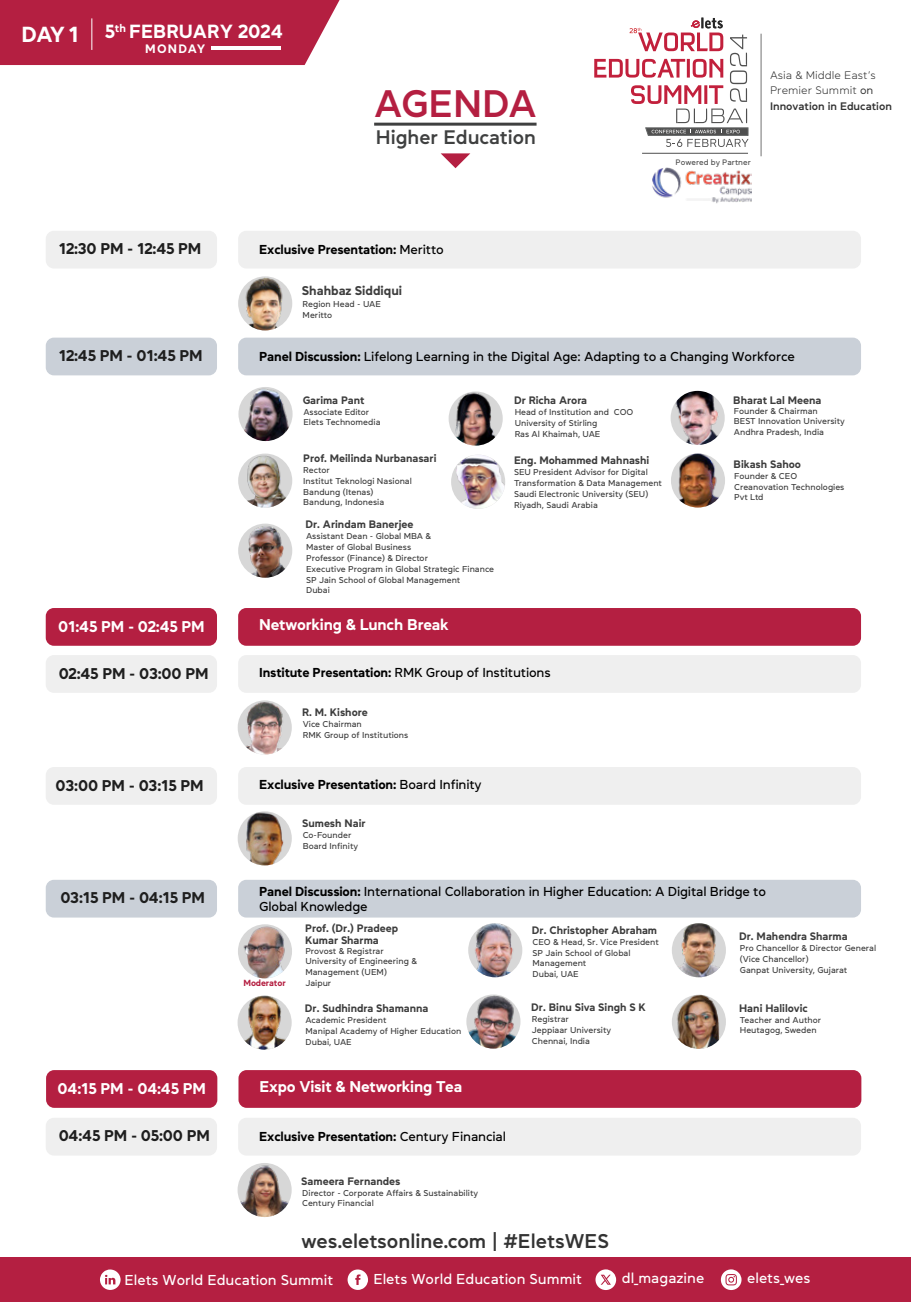
<style>
.page{position:relative;width:911px;height:1302px;background:#fff}
.page>*{position:absolute;margin:0;border:0;box-sizing:border-box;transform-origin:0 0}
.t1{font:600 38.25px "Daikon";color:#b41f41}
.t2{font:700 21.75px "Daikon";color:#fff}
.t3{font:600 19.8px "Daikon";color:#333}
.t4{font:600 19.5px "Daikon";color:#3f4040}
.t5{font:700 19.05px "Daikon";color:#fff}
.t6{font:700 15.6px "Daikon";letter-spacing:-.015em;color:#1e1e1e}
.t7{font:700 15.6px "Daikon";letter-spacing:-.015em;color:#fff}
.t8{font:500 14.4px "Daikon";color:#fff}
.t9{font:500 12.9px/15.5px "Daikon";letter-spacing:-.015em;color:#000}
.t10{font:700 12.9px "Daikon";letter-spacing:-.015em;color:#000}
.t11{font:700 12.75px "Daikon";color:#3d3d3d}
.t12{font:700 12.15px "Daikon";letter-spacing:.1em;color:#fff}
.t13{font:300 10.95px/15.8px "Daikon";color:#303030}
.t14{font:700 10.8px/12px "Daikon";color:#3d3d3d}
.t15{font:700 8.85px "Daikon";letter-spacing:-.015em;color:#b41f41}
.t16{font:500 8.55px/10.8px "Daikon";color:#3d3d3d}
.t17{font:500 7.95px "Daikon";color:#4f4f4f}
.s1{font-weight:500}
.s2{font-weight:400}
.s3{font-weight:600}
.s4{font-weight:700}
</style>
<div class="page">
<div style="left:238px;top:1070px;width:623px;height:38px;background:#b41f41;border-radius:8px"></div>
<div style="left:46px;top:1070px;width:171px;height:38px;background:#b41f41;border-radius:8px"></div>
<div style="left:0;top:0;width:340px;height:65px;background:#b41f41"></div>
<hr style="left:211px;top:47px;width:69px;height:3px;background:#fff">
<hr style="left:91px;top:18px;width:1px;height:32px;background:#fff">
<div style="left:238px;top:231px;width:623px;height:38px;background:#efefef;border-radius:8px"></div>
<div style="left:238px;top:608px;width:623px;height:38px;background:#b41f41;border-radius:8px"></div>
<div style="left:46px;top:608px;width:171px;height:38px;background:#b41f41;border-radius:8px"></div>
<div style="left:46px;top:231px;width:171px;height:38px;background:#efefef;border-radius:8px"></div>
<img style="left:238px;top:276px;width:54px;height:54px;border-radius:27px">
<div style="left:238px;top:338px;width:623px;height:37px;background:#cad0d8;border-radius:8px"></div>
<div style="left:46px;top:338px;width:171px;height:37px;background:#cad0d8;border-radius:8px"></div>
<img style="left:670px;top:391px;width:55px;height:54px;border-radius:27px">
<img style="left:238px;top:454px;width:54px;height:54px">
<img style="left:238px;top:702px;width:54px;height:53px">
<img style="left:238px;top:811px;width:54px;height:54px;border-radius:27px">
<img style="left:449px;top:391px;width:54px;height:55px;border-radius:27px">
<img style="left:238px;top:387px;width:54px;height:54px;border-radius:27px">
<img style="left:451px;top:455px;width:54px;height:54px;border-radius:27px">
<img style="left:671px;top:453px;width:54px;height:55px;border-radius:27px">
<div style="left:238px;top:655px;width:623px;height:38px;background:#efefef;border-radius:8px"></div>
<div style="left:46px;top:655px;width:171px;height:38px;background:#efefef;border-radius:8px"></div>
<div style="left:238px;top:767px;width:623px;height:38px;background:#efefef;border-radius:8px"></div>
<div style="left:46px;top:767px;width:171px;height:38px;background:#efefef;border-radius:8px"></div>
<div style="left:238px;top:1118px;width:623px;height:37px;background:#efefef;border-radius:8px"></div>
<div style="left:46px;top:1118px;width:171px;height:37px;background:#efefef;border-radius:8px"></div>
<svg style="left:441px;top:153px;width:29px;height:15px"></svg>
<hr style="left:374px;top:123px;width:162px;height:3px;background:#3f4040">
<hr style="left:761px;top:34px;width:1px;height:122px;background:#727272">
<svg style="left:594px;top:18px;width:154px;height:129px"></svg>
<img style="left:652px;top:168px;width:100px;height:36px">
<hr style="left:642px;top:153px;width:106px;height:1px;background:#4f4f4f">
<div style="left:238px;top:880px;width:623px;height:38px;background:#cad0d8;border-radius:8px"></div>
<div style="left:46px;top:880px;width:171px;height:38px;background:#cad0d8;border-radius:8px"></div>
<img style="left:672px;top:923px;width:54px;height:54px;border-radius:27px">
<img style="left:672px;top:995px;width:54px;height:54px;border-radius:27px">
<img style="left:468px;top:923px;width:54px;height:54px;border-radius:27px">
<img style="left:238px;top:925px;width:54px;height:53px">
<img style="left:466px;top:994px;width:54px;height:55px;border-radius:27px">
<img style="left:238px;top:996px;width:54px;height:54px;border-radius:27px">
<img style="left:238px;top:1163px;width:54px;height:54px;border-radius:27px">
<img style="left:238px;top:524px;width:54px;height:54px;border-radius:27px">
<div style="left:0;top:1258px;width:911px;height:44px;background:#b41f41"></div>
<svg style="left:100px;top:1269px;width:21px;height:21px"></svg>
<svg style="left:347px;top:1269px;width:21px;height:21px"></svg>
<svg style="left:721px;top:1269px;width:20px;height:21px"></svg>
<svg style="left:595px;top:1269px;width:21px;height:21px"></svg>
<h2 class="t2" style="left:22px;top:19px;width:59px">DAY 1</h2>
<h3 class="t5" style="left:105px;top:19px;width:180px">5<sup>th</sup> FEBRUARY 2024</h3>
<h3 class="t12" style="left:145px;top:40px;width:62px">MONDAY</h3>
<h1 class="t1" style="left:374px;top:77px;width:164px">AGENDA</h1>
<h3 class="t4" style="left:376px;top:123px;width:162px">Higher Education</h3>
<h3 class="t6" style="left:59px;top:238px;width:144px">12:30 PM - 12:45 PM</h3>
<h3 class="t10" style="left:259px;top:241px;width:186px">Exclusive Presentation: <span class="s1">Meritto</span></h3>
<h3 class="t11" style="left:302px;top:282px;width:102px">Shahbaz Siddiqui</h3>
<p class="t16" style="left:303px;top:298px;width:80px">Region Head - UAE<br>Meritto</p>
<p class="t17" style="left:675px;top:157px;width:77px">Powered by Partner</p>
<p class="t13" style="left:770px;top:67px;width:123px">Asia &amp; Middle East’s<br>Premier Summit <span class="s2">on<br></span><span class="s3">Innovation in Education</span></p>
<h3 class="t6" style="left:59px;top:345px;width:145px">12:45 PM - 01:45 PM</h3>
<h3 class="t9" style="left:259px;top:348px;width:537px"><span class="s4">Panel Discussion:</span> Lifelong Learning in the Digital Age: Adapting to a Changing Workforce</h3>
<p class="t14" style="left:733px;top:394px;width:90px">Bharat Lal Meena</p>
<p class="t16" style="left:734px;top:405px;width:112px">Founder &amp; Chairman<br>BEST Innovation University<br>Andhra Pradesh, India</p>
<p class="t14" style="left:303px;top:452px;width:135px">Prof. Meilinda Nurbanasari</p>
<p class="t16" style="left:303px;top:464px;width:110px">Rector<br>Institut Teknologi Nasional<br>Bandung (Itenas)<br>Bandung, Indonesia</p>
<p class="t14" style="left:303px;top:393px;width:63px">Garima Pant</p>
<p class="t16" style="left:303px;top:406px;width:79px">Associate Editor<br>Elets Technomedia</p>
<p class="t14" style="left:514px;top:394px;width:75px">Dr Richa Arora</p>
<p class="t16" style="left:515px;top:406px;width:120px">Head of Institution and COO<br>University of Stirling<br>Ras Al Khaimah, UAE</p>
<p class="t14" style="left:514px;top:454px;width:137px">Eng. Mohammed Mahnashi</p>
<p class="t16" style="left:514px;top:466px;width:150px">SEU President Advisor for Digital<br>Transformation &amp; Data Management<br>Saudi Electronic University (SEU)<br>Riyadh, Saudi Arabia</p>
<p class="t14" style="left:733px;top:457px;width:69px">Bikash Sahoo</p>
<p class="t16" style="left:734px;top:470px;width:112px">Founder &amp; CEO<br>Creanovation Technologies<br>Pvt Ltd</p>
<p class="t14" style="left:305px;top:518px;width:109px">Dr. Arindam Banerjee</p>
<p class="t16" style="left:306px;top:531px;width:189px">Assistant Dean - Global MBA &amp;<br>Master of Global Business<br>Professor (Finance) &amp; Director<br>Executive Program in Global Strategic Finance<br>SP Jain School of Global Management<br>Dubai</p>
<h3 class="t7" style="left:58px;top:615px;width:148px">01:45 PM - 02:45 PM</h3>
<h3 class="t7" style="left:259px;top:614px;width:191px">Networking &amp; Lunch Break</h3>
<h3 class="t6" style="left:59px;top:662px;width:151px">02:45 PM - 03:00 PM</h3>
<h3 class="t10" style="left:259px;top:663px;width:293px">Institute Presentation: <span class="s1">RMK Group of Institutions</span></h3>
<p class="t14" style="left:302px;top:706px;width:67px">R. M. Kishore</p>
<p class="t16" style="left:303px;top:719px;width:107px">Vice Chairman<br>RMK Group of Institutions</p>
<h3 class="t6" style="left:56px;top:774px;width:150px">03:00 PM - 03:15 PM</h3>
<h3 class="t10" style="left:259px;top:775px;width:224px">Exclusive Presentation: <span class="s1">Board Infinity</span></h3>
<p class="t14" style="left:302px;top:817px;width:65px">Sumesh Nair</p>
<p class="t16" style="left:303px;top:830px;width:57px">Co-Founder<br>Board Infinity</p>
<h3 class="t6" style="left:60px;top:887px;width:146px">03:15 PM - 04:15 PM</h3>
<h3 class="t9" style="left:259px;top:883px;width:508px"><span class="s4">Panel Discussion:</span> International Collaboration in Higher Education: A Digital Bridge to<br>Global Knowledge</h3>
<p class="t14" style="left:739px;top:930px;width:110px">Dr. Mahendra Sharma</p>
<p class="t16" style="left:740px;top:942px;width:138px">Pro Chancellor &amp; Director General (Vice Chancellor)<br>Ganpat University, Gujarat</p>
<p class="t14" style="left:739px;top:1001px;width:70px">Hani Halilovic</p>
<p class="t16" style="left:740px;top:1014px;width:83px">Teacher and Author<br>Heutagog, Sweden</p>
<p class="t14" style="left:305px;top:922px;width:95px">Prof. (Dr.) Pradeep<br>Kumar Sharma</p>
<p class="t16" style="left:305px;top:945px;width:113px">Provost &amp; Registrar<br>University of Engineering &amp;<br>Management (UEM)<br>Jaipur</p>
<p class="t14" style="left:532px;top:923px;width:127px">Dr. Christopher Abraham</p>
<p class="t16" style="left:532px;top:936px;width:128px">CEO &amp; Head, Sr. Vice President<br>SP Jain School of Global<br>Management<br>Dubai, UAE</p>
<p class="t15" style="left:243px;top:976px;width:44px">Moderator</p>
<p class="t14" style="left:531px;top:1001px;width:116px">Dr. Binu Siva Singh S K</p>
<p class="t16" style="left:532px;top:1013px;width:81px">Registrar<br>Jeppiaar University<br>Chennai, India</p>
<p class="t14" style="left:305px;top:1002px;width:125px">Dr. Sudhindra Shamanna</p>
<p class="t16" style="left:305px;top:1015px;width:157px">Academic President<br>Manipal Academy of Higher Education<br>Dubai, UAE</p>
<h3 class="t7" style="left:58px;top:1077px;width:150px">04:15 PM - 04:45 PM</h3>
<h3 class="t7" style="left:260px;top:1076px;width:204px">Expo Visit &amp; Networking Tea</h3>
<h3 class="t6" style="left:59px;top:1125px;width:153px">04:45 PM - 05:00 PM</h3>
<h3 class="t10" style="left:259px;top:1128px;width:248px">Exclusive Presentation: <span class="s1">Century Financial</span></h3>
<p class="t14" style="left:301px;top:1174px;width:101px">Sameera Fernandes</p>
<p class="t16" style="left:302px;top:1187px;width:177px">Director - Corporate Affairs &amp; Sustainability<br>Century Financial</p>
<h3 class="t3" style="left:302px;top:1227px;width:309px">wes.eletsonline.com | #EletsWES</h3>
<h3 class="t8" style="left:125px;top:1270px;width:210px">Elets World Education Summit</h3>
<h3 class="t8" style="left:373px;top:1269px;width:210px">Elets World Education Summit</h3>
<h3 class="t8" style="left:622px;top:1268px;width:84px">dl_magazine</h3>
<h3 class="t8" style="left:747px;top:1268px;width:65px">elets_wes</h3>
</div>
